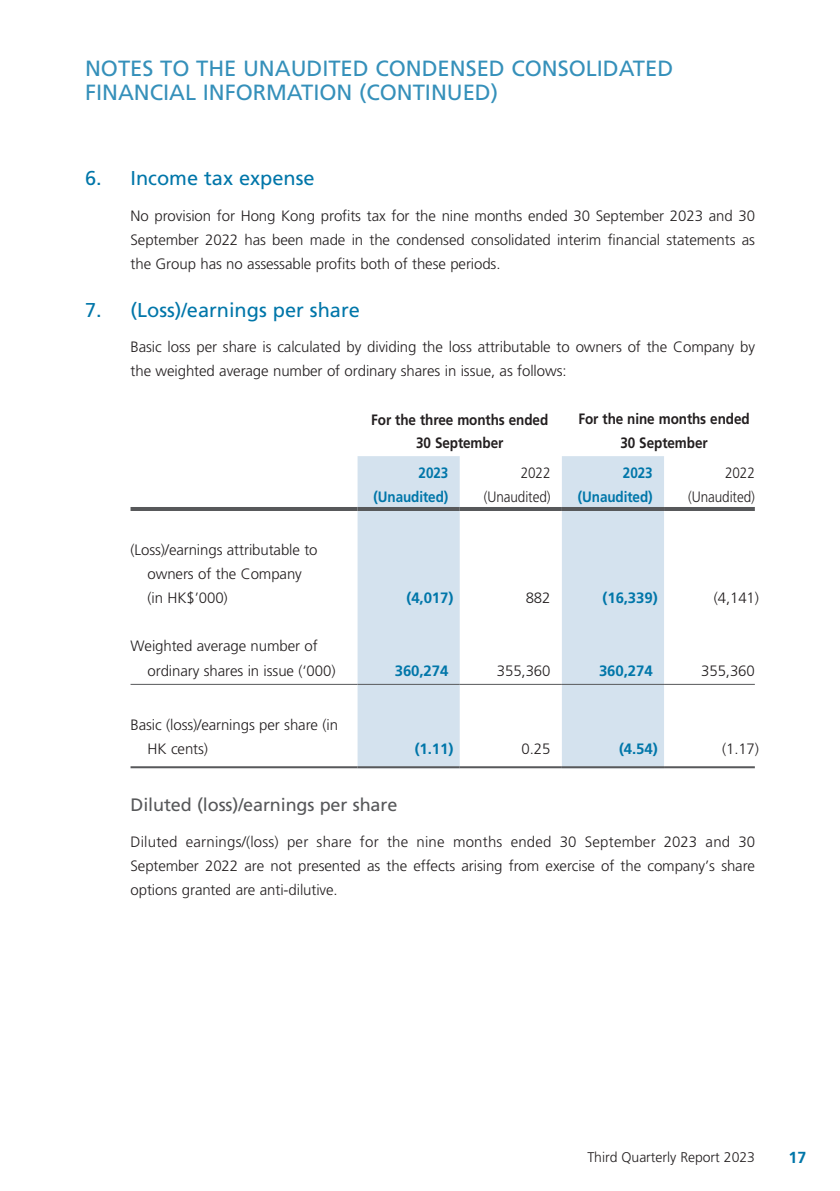
<style>
.page{position:relative;width:840px;height:1191px;background:#fff}
.page>*{position:absolute;margin:0;border:0;box-sizing:border-box;transform-origin:0 0}
.t1{font:22px/24px "Frutiger LT Std";color:#3590ba}
.t2{font:20px "Frutiger LT Std";color:#0076a9}
.t3{font:18px "Frutiger LT Std";letter-spacing:-.005em;color:#57585a}
.t4{font:700 16px "Frutiger LT Std";color:#0076a9}
.t5{font:300 15px/24px "Frutiger LT Std";letter-spacing:-.005em;color:#231f20}
.t6{font:700 15px/23px "Frutiger LT Std";letter-spacing:-.005em;color:#231f20;text-align:center;scale:.9 1}
.t7{font:700 15px "Frutiger LT Std";letter-spacing:-.005em;color:#0076a9}
.t8{font:700 15px "Frutiger LT Std";letter-spacing:-.005em;color:#0076a9;scale:.9 1}
.t9{font:300 15px "Frutiger LT Std";letter-spacing:-.005em;color:#231f20;scale:.9 1}
.t10{font:300 14px "Frutiger LT Std";letter-spacing:-.005em;color:#231f20}
</style>
<div class="page">
<svg style="left:357px;top:456px;width:306px;height:310px;fill:#d4e2ee"></svg>
<hr style="left:130px;top:507px;width:227px;height:4px;background:#57585a">
<hr style="left:357px;top:507px;width:102px;height:4px;background:#57585a">
<hr style="left:459px;top:507px;width:102px;height:4px;background:#57585a">
<hr style="left:561px;top:507px;width:102px;height:4px;background:#57585a">
<hr style="left:663px;top:507px;width:91px;height:4px;background:#57585a">
<hr style="left:130px;top:684px;width:227px;height:1px;background:#57585a">
<hr style="left:357px;top:684px;width:102px;height:1px;background:#57585a">
<hr style="left:459px;top:684px;width:102px;height:1px;background:#57585a">
<hr style="left:561px;top:684px;width:102px;height:1px;background:#57585a">
<hr style="left:663px;top:684px;width:91px;height:1px;background:#57585a">
<hr style="left:130px;top:766px;width:227px;height:2px;background:#57585a">
<hr style="left:357px;top:766px;width:102px;height:2px;background:#57585a">
<hr style="left:459px;top:766px;width:102px;height:2px;background:#57585a">
<hr style="left:561px;top:766px;width:102px;height:2px;background:#57585a">
<hr style="left:663px;top:766px;width:91px;height:2px;background:#57585a">
<h1 class="t1" style="left:85px;top:56px;width:589px">NOTES TO THE UNAUDITED CONDENSED CONSOLIDATED<br>FINANCIAL INFORMATION (CONTINUED)</h1>
<h2 class="t2" style="left:85px;top:166px;width:231px">6. Income tax expense</h2>
<p class="t5" style="left:130px;top:203px;width:625px;text-align:justify">No provision for Hong Kong profits tax for the nine months ended 30 September 2023 and 30<br>September 2022 has been made in the condensed consolidated interim financial statements as the Group has no assessable profits both of these periods.</p>
<h2 class="t2" style="left:85px;top:298px;width:276px">7. (Loss)/earnings per share</h2>
<p class="t5" style="left:130px;top:335px;width:625px">Basic loss per share is calculated by dividing the loss attributable to owners of the Company by the weighted average number of ordinary shares in issue, as follows:</p>
<p class="t6" style="left:371px;top:408px;width:198px">For the three months ended<br>30 September</p>
<p class="t6" style="left:578px;top:407px;width:192px;line-height:24px">For the nine months ended<br>30 September</p>
<p class="t8" style="left:418px;top:463px;width:35px">2023</p>
<p class="t9" style="left:520px;top:464px;width:35px">2022</p>
<p class="t8" style="left:622px;top:463px;width:35px">2023</p>
<p class="t9" style="left:724px;top:464px;width:35px">2022</p>
<p class="t8" style="left:373px;top:487px;width:85px">(Unaudited)</p>
<p class="t9" style="left:483px;top:488px;width:75px">(Unaudited)</p>
<p class="t8" style="left:577px;top:487px;width:85px">(Unaudited)</p>
<p class="t9" style="left:687px;top:488px;width:75px">(Unaudited)</p>
<p class="t5" style="left:147px;top:538px;width:171px;text-indent:-17px">(Loss)/earnings attributable to owners of the Company (in HK$’000)</p>
<p class="t5" style="left:147px;top:634px;width:189px;text-indent:-17px">Weighted average number of ordinary shares in issue (‘000)</p>
<p class="t5" style="left:147px;top:713px;width:192px;text-indent:-17px">Basic (loss)/earnings per share (in<br>HK cents)</p>
<p class="t7" style="left:406px;top:589px;width:48px">(4,017)</p>
<p class="t5" style="left:525px;top:586px;width:26px">882</p>
<p class="t7" style="left:602px;top:589px;width:57px">(16,339)</p>
<p class="t5" style="left:713px;top:586px;width:47px">(4,141)</p>
<p class="t7" style="left:394px;top:661px;width:55px">360,274</p>
<p class="t5" style="left:496px;top:658px;width:55px">355,360</p>
<p class="t7" style="left:598px;top:661px;width:55px">360,274</p>
<p class="t5" style="left:700px;top:658px;width:55px">355,360</p>
<p class="t7" style="left:414px;top:740px;width:40px">(1.11)</p>
<p class="t5" style="left:521px;top:737px;width:30px">0.25</p>
<p class="t7" style="left:618px;top:740px;width:40px">(4.54)</p>
<p class="t5" style="left:721px;top:737px;width:39px">(1.17)</p>
<p class="t3" style="left:130px;top:794px;width:268px">Diluted (loss)/earnings per share</p>
<p class="t5" style="left:130px;top:829px;width:625px;text-align:justify">Diluted earnings/(loss) per share for the nine months ended 30 September 2023 and 30<br>September 2022 are not presented as the effects arising from exercise of the company’s share options granted are anti-dilutive.</p>
<p class="t10" style="left:587px;top:1148px;width:169px">Third Quarterly Report 2023</p>
<p class="t4" style="left:788px;top:1147px;width:19px">17</p>
</div>
